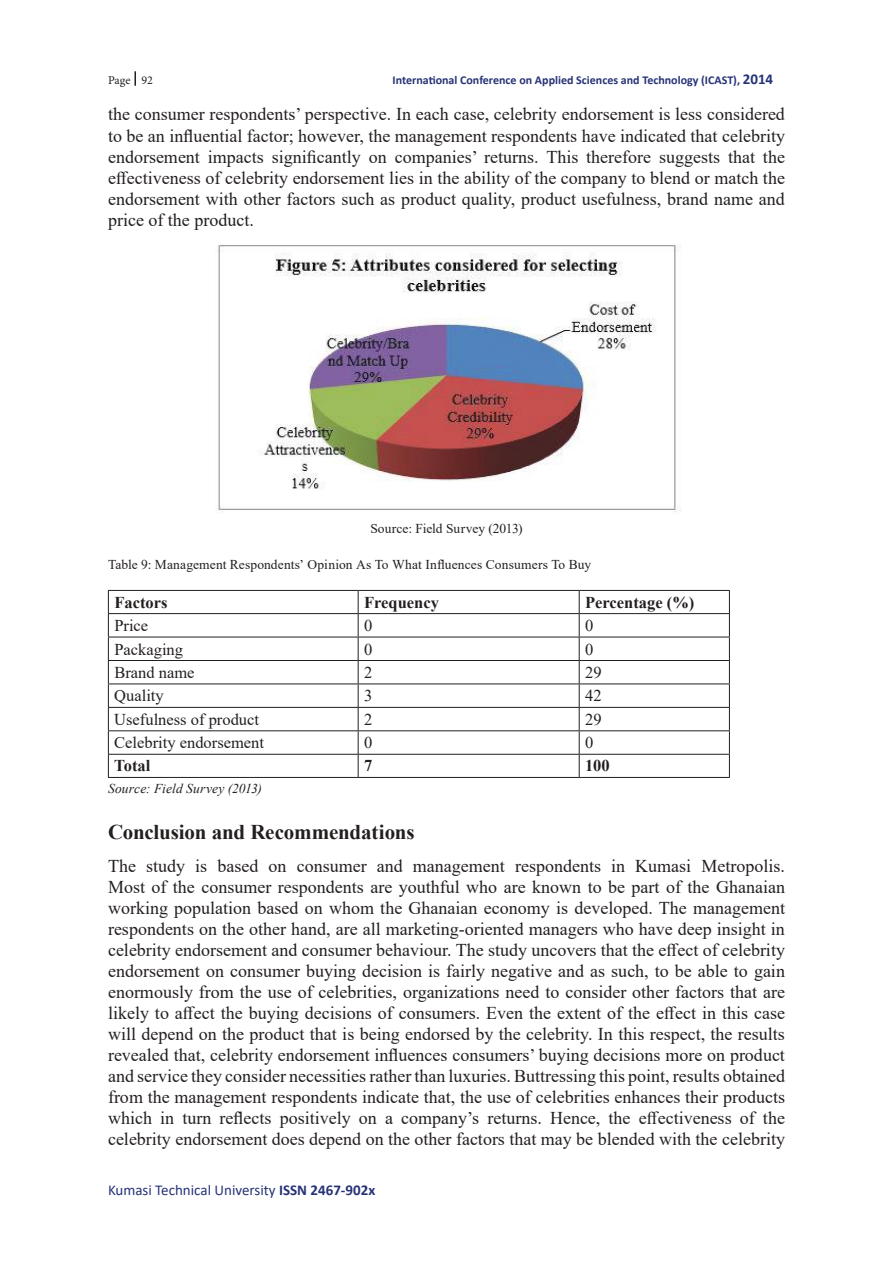
<style>
.page{position:relative;width:893px;height:1263px;background:#fff}
.page>*{position:absolute;margin:0;border:0;box-sizing:border-box;transform-origin:0 0}
.t1{font:700 21px "Times New Roman";letter-spacing:-.01em;color:#241f1f}
.t2{font:18px/21px "Times New Roman";color:#241f1f;text-align:justify}
.t3{font:16.5px "Times New Roman";color:#241f1f}
.t4{font:700 16.5px "Times New Roman";color:#241f1f}
.t5{font:15px "Calibri";color:#263377}
.t6{font:13.5px "Times New Roman";letter-spacing:.005em;color:#241f1f}
.t7{font:italic 13.5px "Times New Roman";letter-spacing:.01em;color:#241f1f}
.t8{font:700 12px "Calibri";color:#263377}
.t9{font:12px "Minion Pro";letter-spacing:-.005em;color:#241f1f}
.s1{font-size:15px}
.s2{font-weight:700}
</style>
<div class="page">
<svg style="left:134px;top:71px;width:2px;height:15px"></svg>
<img style="left:218px;top:244px;width:464px;height:268px">
<hr style="left:108px;top:590px;width:250px;height:1px;background:#241f1f">
<hr style="left:358px;top:590px;width:221px;height:1px;background:#241f1f">
<hr style="left:579px;top:590px;width:151px;height:1px;background:#241f1f">
<hr style="left:108px;top:613px;width:250px;height:1px;background:#241f1f">
<hr style="left:358px;top:613px;width:221px;height:1px;background:#241f1f">
<hr style="left:579px;top:613px;width:151px;height:1px;background:#241f1f">
<hr style="left:108px;top:637px;width:250px;height:1px;background:#241f1f">
<hr style="left:358px;top:637px;width:221px;height:1px;background:#241f1f">
<hr style="left:579px;top:637px;width:151px;height:1px;background:#241f1f">
<hr style="left:108px;top:660px;width:250px;height:1px;background:#241f1f">
<hr style="left:358px;top:660px;width:221px;height:1px;background:#241f1f">
<hr style="left:579px;top:660px;width:151px;height:1px;background:#241f1f">
<hr style="left:108px;top:683px;width:250px;height:1px;background:#241f1f">
<hr style="left:358px;top:683px;width:221px;height:1px;background:#241f1f">
<hr style="left:579px;top:683px;width:151px;height:1px;background:#241f1f">
<hr style="left:108px;top:707px;width:250px;height:1px;background:#241f1f">
<hr style="left:358px;top:707px;width:221px;height:1px;background:#241f1f">
<hr style="left:579px;top:707px;width:151px;height:1px;background:#241f1f">
<hr style="left:108px;top:730px;width:250px;height:1px;background:#241f1f">
<hr style="left:358px;top:730px;width:221px;height:1px;background:#241f1f">
<hr style="left:579px;top:730px;width:151px;height:1px;background:#241f1f">
<hr style="left:108px;top:754px;width:250px;height:1px;background:#241f1f">
<svg style="left:108px;top:591px;width:1px;height:186px"></svg>
<hr style="left:358px;top:754px;width:221px;height:1px;background:#241f1f">
<svg style="left:358px;top:591px;width:1px;height:186px"></svg>
<hr style="left:579px;top:754px;width:151px;height:1px;background:#241f1f">
<svg style="left:579px;top:591px;width:1px;height:186px"></svg>
<svg style="left:729px;top:591px;width:1px;height:186px"></svg>
<hr style="left:108px;top:777px;width:250px;height:1px;background:#241f1f">
<hr style="left:358px;top:777px;width:221px;height:1px;background:#241f1f">
<hr style="left:579px;top:777px;width:151px;height:1px;background:#241f1f">
<p class="t9" style="left:108px;top:72px;width:46px">Page 92</p>
<p class="t8" style="left:393px;top:72px;width:382px">International Conference on Applied Sciences and Technology (ICAST), <span class="s1">2014</span></p>
<p class="t2" style="left:108px;top:103px;width:678px">the consumer respondents’ perspective. In each case, celebrity endorsement is less considered to be an influential factor; however, the management respondents have indicated that celebrity endorsement impacts significantly on companies’ returns. This therefore suggests that the effectiveness of celebrity endorsement lies in the ability of the company to blend or match the endorsement with other factors such as product quality, product usefulness, brand name and price of the product.</p>
<p class="t6" style="left:370px;top:519px;width:154px">Source: Field Survey (2013)</p>
<p class="t6" style="left:108px;top:555px;width:485px">Table 9: Management Respondents’ Opinion As To What Influences Consumers To Buy</p>
<p class="t4" style="left:114px;top:590px;width:55px">Factors</p>
<p class="t4" style="left:364px;top:590px;width:76px">Frequency</p>
<p class="t4" style="left:585px;top:590px;width:111px">Percentage (%)</p>
<p class="t3" style="left:114px;top:614px;width:35px">Price</p>
<p class="t3" style="left:364px;top:614px;width:10px">0</p>
<p class="t3" style="left:585px;top:614px;width:10px">0</p>
<p class="t3" style="left:114px;top:637px;width:70px">Packaging</p>
<p class="t3" style="left:364px;top:637px;width:10px">0</p>
<p class="t3" style="left:585px;top:637px;width:10px">0</p>
<p class="t3" style="left:114px;top:661px;width:82px">Brand name</p>
<p class="t3" style="left:364px;top:661px;width:10px">2</p>
<p class="t3" style="left:585px;top:661px;width:18px">29</p>
<p class="t3" style="left:114px;top:684px;width:51px">Quality</p>
<p class="t3" style="left:364px;top:684px;width:10px">3</p>
<p class="t3" style="left:585px;top:684px;width:18px">42</p>
<p class="t3" style="left:114px;top:708px;width:146px">Usefulness of product</p>
<p class="t3" style="left:364px;top:708px;width:10px">2</p>
<p class="t3" style="left:585px;top:708px;width:18px">29</p>
<p class="t3" style="left:114px;top:731px;width:151px">Celebrity endorsement</p>
<p class="t3" style="left:364px;top:731px;width:10px">0</p>
<p class="t3" style="left:585px;top:731px;width:10px">0</p>
<p class="t4" style="left:114px;top:754px;width:38px">Total</p>
<p class="t4" style="left:364px;top:754px;width:10px">7</p>
<p class="t4" style="left:585px;top:754px;width:26px">100</p>
<p class="t7" style="left:108px;top:779px;width:155px">Source: Field Survey (2013)</p>
<p class="t1" style="left:108px;top:817px;width:308px">Conclusion and Recommendations</p>
<p class="t2" style="left:108px;top:855px;width:678px">The study is based on consumer and management respondents in Kumasi Metropolis.<br>Most of the consumer respondents are youthful who are known to be part of the Ghanaian working population based on whom the Ghanaian economy is developed. The management respondents on the other hand, are all marketing-oriented managers who have deep insight in celebrity endorsement and consumer behaviour. The study uncovers that the effect of celebrity endorsement on consumer buying decision is fairly negative and as such, to be able to gain enormously from the use of celebrities, organizations need to consider other factors that are likely to affect the buying decisions of consumers. Even the extent of the effect in this case will depend on the product that is being endorsed by the celebrity. In this respect, the results revealed that, celebrity endorsement influences consumers’ buying decisions more on product and service they consider necessities rather than luxuries. Buttressing this point, results obtained from the management respondents indicate that, the use of celebrities enhances their products which in turn reflects positively on a company’s returns. Hence, the effectiveness of the celebrity endorsement does depend on the other factors that may be blended with the celebrity</p>
<p class="t5" style="left:108px;top:1180px;width:269px">Kumasi Technical University <span class="s2">ISSN 2467-902x</span></p>
</div>
